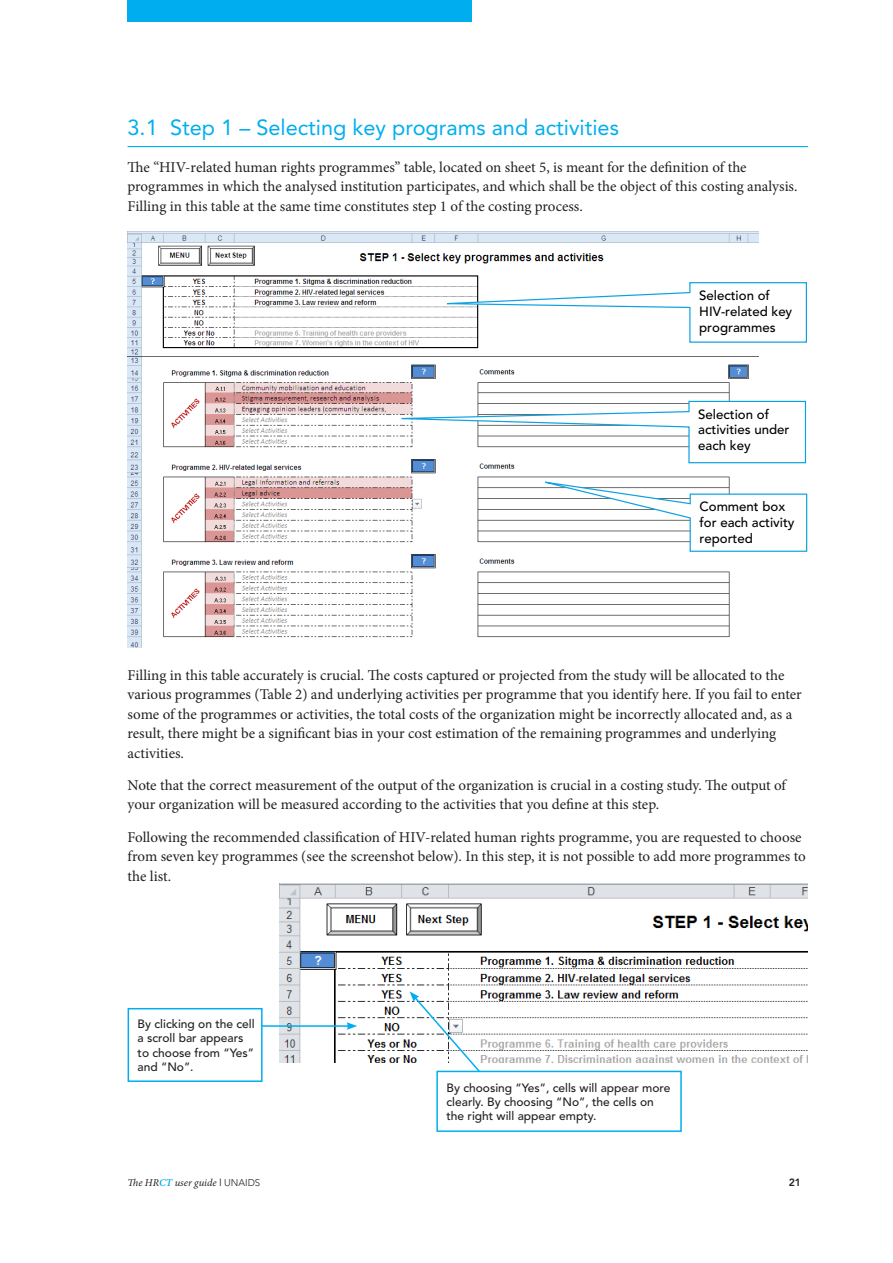
<style>
.page{position:relative;width:893px;height:1263px;background:#fff}
.page>*{position:absolute;margin:0;border:0;box-sizing:border-box;transform-origin:0 0}
.t1{font:21.75px "Avenir";color:#00aeef}
.t2{font:15px/19.5px "Minion Pro";color:#231f20}
.t3{font:500 13.2px/15.9px "Avenir";color:#000}
.t4{font:500 12px/14.4px "Avenir";color:#231f20}
.t5{font:italic 10.5px "Minion Pro";color:#231f20}
.t6{font:800 10.5px "Avenir";color:#231f20}
.s1{font-weight:600;color:#00aeef}
.s2{font-family:"Avenir";font-weight:300;font-style:normal}
.s3{font-family:"Avenir";font-weight:300;font-style:normal;font-size:9.75px}
</style>
<div class="page">
<div style="left:128px;top:0;width:344px;height:22px;background:#00aeef"></div>
<hr style="left:128px;top:146px;width:680px;height:1px;background:#00aeef">
<img style="left:128px;top:231px;width:630px;height:416px">
<svg style="left:446px;top:282px;width:361px;height:61px"></svg>
<svg style="left:541px;top:479px;width:267px;height:73px"></svg>
<svg style="left:401px;top:401px;width:406px;height:63px"></svg>
<img style="left:280px;top:883px;width:528px;height:180px">
<hr style="left:247px;top:1025px;width:102px;height:2px;background:#00aeef">
<svg style="left:347px;top:1022px;width:10px;height:8px"></svg>
<svg style="left:410px;top:991px;width:73px;height:80px"></svg>
<div style="left:128px;top:1009px;width:134px;height:72px;background:#fff"></div>
<div style="left:128px;top:1008px;width:135px;height:74px;border:2px solid #00aeef"></div>
<div style="left:436px;top:1071px;width:246px;height:61px;border:2px solid #00aeef"></div>
<h1 class="t1" style="left:128px;top:115px;width:493px">3.1 Step 1 – Selecting key programs and activities</h1>
<p class="t2" style="left:128px;top:157px;width:671px">The “HIV-related human rights programmes” table, located on sheet 5, is meant for the definition of the programmes in which the analysed institution participates, and which shall be the object of this costing analysis.<br>Filling in this table at the same time constitutes step 1 of the costing process.</p>
<p class="t3" style="left:699px;top:287px;width:95px">Selection of<br>HIV-related key programmes</p>
<p class="t3" style="left:698px;top:406px;width:93px">Selection of activities under each key</p>
<p class="t3" style="left:699px;top:499px;width:97px">Comment box for each activity reported</p>
<p class="t2" style="left:128px;top:665px;width:676px">Filling in this table accurately is crucial. The costs captured or projected from the study will be allocated to the various programmes (Table 2) and underlying activities per programme that you identify here. If you fail to enter some of the programmes or activities, the total costs of the organization might be incorrectly allocated and, as a result, there might be a significant bias in your cost estimation of the remaining programmes and underlying activities.</p>
<p class="t2" style="left:128px;top:775px;width:660px">Note that the correct measurement of the output of the organization is crucial in a costing study. The output of your organization will be measured according to the activities that you define at this step.</p>
<p class="t2" style="left:128px;top:827px;width:680px">Following the recommended classification of HIV-related human rights programme, you are requested to choose from seven key programmes (see the screenshot below). In this step, it is not possible to add more programmes to the list.</p>
<p class="t4" style="left:138px;top:1017px;width:119px">By clicking on the cell a scroll bar appears to choose from “Yes” and “No”.</p>
<p class="t4" style="left:446px;top:1080px;width:226px">By choosing “Yes”, cells will appear more clearly. By choosing “No”, the cells on the right will appear empty.</p>
<p class="t5" style="left:128px;top:1175px;width:134px">The HR<span class="s1">CT</span> user guide <span class="s2">I</span> <span class="s3">UNAIDS</span></p>
<p class="t6" style="left:789px;top:1176px;width:14px">21</p>
</div>
